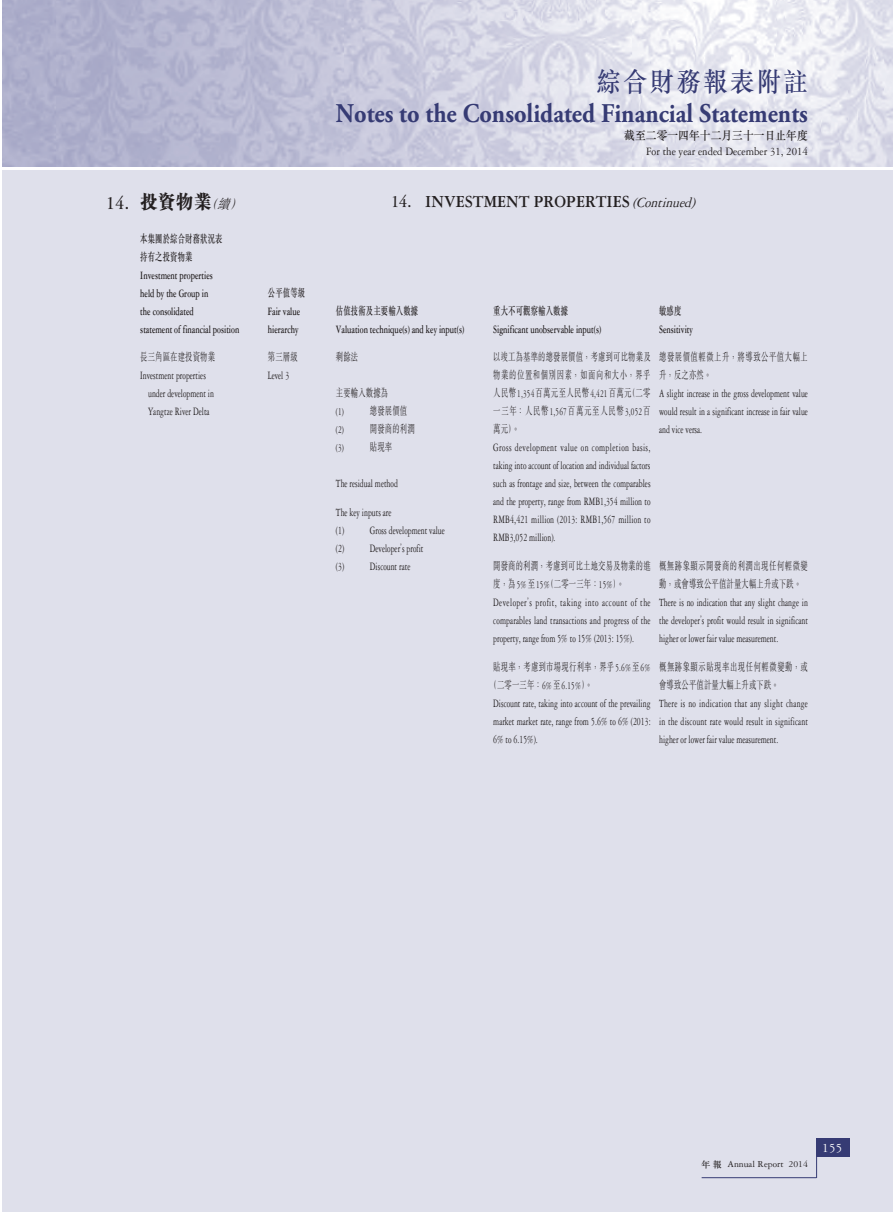
<style>
.page{position:relative;width:893px;height:1212px;background:#fff}
.page>*{position:absolute;margin:0;border:0;box-sizing:border-box;transform-origin:0 0}
.t1{font:700 27px "Adobe Garamond Pro";color:#363b74;scale:.9 1}
.t2{font:500 27px "M Sung HK";letter-spacing:.1em;color:#363b74;scale:.9 1}
._8__標題-C{font:800 19.5px "M Sung HK";color:#231f20;scale:.9 1}
._3__標題{font:700 18px "Garamond 3 LT Std";color:#231f20;scale:.9 1}
.t3{font:13.5px "Garamond 3 LT Std";color:#fff}
._2__附註內文{font:12px/18px "Garamond 3 LT Std";color:#231f20;text-align:justify;scale:.65 1}
._2__附註內文-2{font:700 12px "Garamond 3 LT Std";color:#231f20;scale:.65 1}
._2__附註內文-3{font:12px "Garamond 3 LT Std";color:#231f20;scale:.9 1}
.t4{font:500 12px "M Sung HK";color:#231f20;scale:.9 1}
._7__附註內文-C{font:300 11.25px/18px "M Sung HK";letter-spacing:.04em;color:#231f20;scale:.65 1}
._7__附註內文-C-2{font:300 11.25px/18px "M Sung HK";letter-spacing:.08em;color:#231f20;scale:.65 1}
._7__附註內文-C-3{font:500 11.25px "M Sung HK";letter-spacing:.025em;color:#231f20;scale:.65 1}
._7__附註內文-C-4{font:300 11.25px/18px "M Sung HK";letter-spacing:.075em;color:#231f20;scale:.65 1}
._7__附註內文-C-5{font:11.25px "Garamond 3 LT Std";color:#231f20;scale:.65 1}
.t5{font:9.75px "Garamond 3 LT Std";color:#231f20}
.s1{font-family:"Garamond 3 LT Std";font-weight:700}
.s2{font-weight:300;font-style:italic;font-size:13.5px}
.s3{font-weight:400;font-style:italic;font-size:15px}
.s4{font-family:"Garamond 3 LT Std";font-weight:400}
.s5{font-family:"M Sung HK";font-weight:300}
.s6{font-family:"M Sung HK";font-weight:500;font-size:9px}
</style>
<div class="page">
<img style="left:3px;top:0;width:890px;height:166px">
<div style="left:2px;top:171px;width:891px;height:1041px;background:#dfe0eb"></div>
<div style="left:816px;top:1138px;width:33px;height:19px;background:#363b74"></div>
<hr style="left:816px;top:1138px;width:1px;height:40px;background:#363b74">
<hr style="left:702px;top:1177px;width:114px;height:1px;background:#363b74">
<p class="_8__標題-C" style="left:106px;top:192px;width:157px"><span class="s1">14.</span> 投資物業<span class="s2">（續）</span></p>
<h1 class="t2" style="left:596px;top:63px;width:236px">綜合財務報表附註</h1>
<h1 class="t1" style="left:336px;top:98px;width:526px">Notes to the Consolidated Financial Statements</h1>
<p class="t4" style="left:624px;top:127px;width:205px">截至二零一四年十二月三十一日止年度</p>
<p class="_2__附註內文-3" style="left:646px;top:145px;width:181px">For the year ended December 31, 2014</p>
<p class="_3__標題" style="left:391px;top:192px;width:344px">14. INVESTMENT PROPERTIES <span class="s3">(Continued)</span></p>
<p class="_7__附註內文-C-3" style="left:140px;top:231px;width:128px">本集團於綜合財務狀況表</p>
<p class="_7__附註內文-C-3" style="left:140px;top:249px;width:82px">持有之投資物業</p>
<p class="_2__附註內文-2" style="left:140px;top:268px;width:113px">Investment properties</p>
<p class="_2__附註內文-2" style="left:140px;top:286px;width:106px">held by the Group in</p>
<p class="_7__附註內文-C-3" style="left:268px;top:285px;width:59px">公平值等級</p>
<p class="_2__附註內文-2" style="left:140px;top:304px;width:84px">the consolidated</p>
<p class="_2__附註內文-2" style="left:268px;top:304px;width:51px">Fair value</p>
<p class="_7__附註內文-C-3" style="left:336px;top:303px;width:128px">估值技術及主要輸入數據</p>
<p class="_7__附註內文-C-3" style="left:493px;top:303px;width:117px">重大不可觀察輸入數據</p>
<p class="_7__附註內文-C-3" style="left:659px;top:303px;width:36px">敏感度</p>
<p class="_2__附註內文-2" style="left:140px;top:322px;width:154px">statement of financial position</p>
<p class="_2__附註內文-2" style="left:268px;top:322px;width:49px">hierarchy</p>
<p class="_2__附註內文-2" style="left:336px;top:322px;width:199px">Valuation technique(s) and key input(s)</p>
<p class="_2__附註內文-2" style="left:493px;top:322px;width:168px">Significant unobservable input(s)</p>
<p class="_2__附註內文-2" style="left:659px;top:322px;width:53px">Sensitivity</p>
<p class="_7__附註內文-C" style="left:140px;top:347px;width:117px">長三角區在建投資物業</p>
<p class="_2__附註內文" style="left:140px;top:367px;width:102px">Investment properties</p>
<p class="_2__附註內文" style="left:148px;top:385px;width:103px">under development in</p>
<p class="_2__附註內文" style="left:148px;top:403px;width:96px">Yangtze River Delta</p>
<p class="_7__附註內文-C-2" style="left:659px;top:347px;width:230px">總發展價值輕微上升，將導致公平值大幅上升，反之亦然。</p>
<p class="_2__附註內文" style="left:659px;top:385px;width:230px">A slight increase in the gross development value would result in a significant increase in fair value and vice versa.</p>
<p class="_7__附註內文-C" style="left:493px;top:347px;width:244px;text-align:justify">以竣工為基準的總發展價值，考慮到可比物業及物業的位置和個別因素，如面向和大小，界乎人民幣<span class="s4">1,354</span>百萬元至人民幣<span class="s4">4,421</span>百萬元（二零一三年：人民幣<span class="s4">1,567</span>百萬元至人民幣<span class="s4">3,052</span>百萬元）。</p>
<p class="_2__附註內文" style="left:493px;top:439px;width:244px">Gross development value on completion basis, taking into account of location and individual factors such as frontage and size, between the comparables and the property, range from RMB1,354 million to RMB4,421 million (2013: RMB1,567 million to RMB3,052 million).</p>
<p class="_7__附註內文-C" style="left:268px;top:347px;width:47px">第三層級</p>
<p class="_2__附註內文" style="left:268px;top:367px;width:35px">Level 3</p>
<p class="_7__附註內文-C" style="left:336px;top:347px;width:36px">剩餘法</p>
<p class="_7__附註內文-C" style="left:336px;top:383px;width:82px">主要輸入數據為</p>
<p class="_7__附註內文-C" style="left:336px;top:401px;width:111px"><span class="s4">(1)</span> 總發展價值</p>
<p class="_7__附註內文-C" style="left:336px;top:419px;width:123px"><span class="s4">(2)</span> 開發商的利潤</p>
<p class="_7__附註內文-C-5" style="left:336px;top:442px;width:88px">(3) <span class="s5">貼現率</span></p>
<p class="_2__附註內文" style="left:336px;top:475px;width:97px">The residual method</p>
<p class="_2__附註內文" style="left:336px;top:503px;width:87px">The key inputs are</p>
<p class="_2__附註內文" style="left:336px;top:521px;width:169px">(1) Gross development value</p>
<p class="_2__附註內文" style="left:336px;top:539px;width:136px">(2) Developer’s profit</p>
<p class="_2__附註內文" style="left:336px;top:557px;width:116px">(3) Discount rate</p>
<p class="_7__附註內文-C" style="left:493px;top:556px;width:244px">開發商的利潤，考慮到可比土地交易及物業的進度，為<span class="s4">5%</span>至<span class="s4">15%</span>（二零一三年：<span class="s4">15%</span>）。</p>
<p class="_2__附註內文" style="left:493px;top:593px;width:244px">Developer’s profit, taking into account of the comparables land transactions and progress of the property, range from 5% to 15% (2013: 15%).</p>
<p class="_7__附註內文-C-4" style="left:659px;top:556px;width:230px">概無跡象顯示開發商的利潤出現任何輕微變動，或會導致公平值計量大幅上升或下跌。</p>
<p class="_2__附註內文" style="left:659px;top:593px;width:231px">There is no indication that any slight change in the developer’s profit would result in significant higher or lower fair value measurement.</p>
<p class="_7__附註內文-C" style="left:490px;top:657px;width:249px;text-indent:4px">貼現率，考慮到市場現行利率，界乎<span class="s4">5.6%</span>至<span class="s4">6%</span>（二零一三年：<span class="s4">6%</span>至<span class="s4">6.15%</span>）。</p>
<p class="_2__附註內文" style="left:493px;top:694px;width:244px">Discount rate, taking into account of the prevailing market market rate, range from 5.6% to 6% (2013:<br>6% to 6.15%).</p>
<p class="_7__附註內文-C-2" style="left:659px;top:657px;width:230px">概無跡象顯示貼現率出現任何輕微變動，或會導致公平值計量大幅上升或下跌。</p>
<p class="_2__附註內文" style="left:659px;top:694px;width:231px">There is no indication that any slight change in the discount rate would result in significant higher or lower fair value measurement.</p>
<p class="t5" style="left:701px;top:1159px;width:108px"><span class="s6">年報</span> Annual Report 2014</p>
<p class="t3" style="left:822px;top:1140px;width:22px">155</p>
</div>
